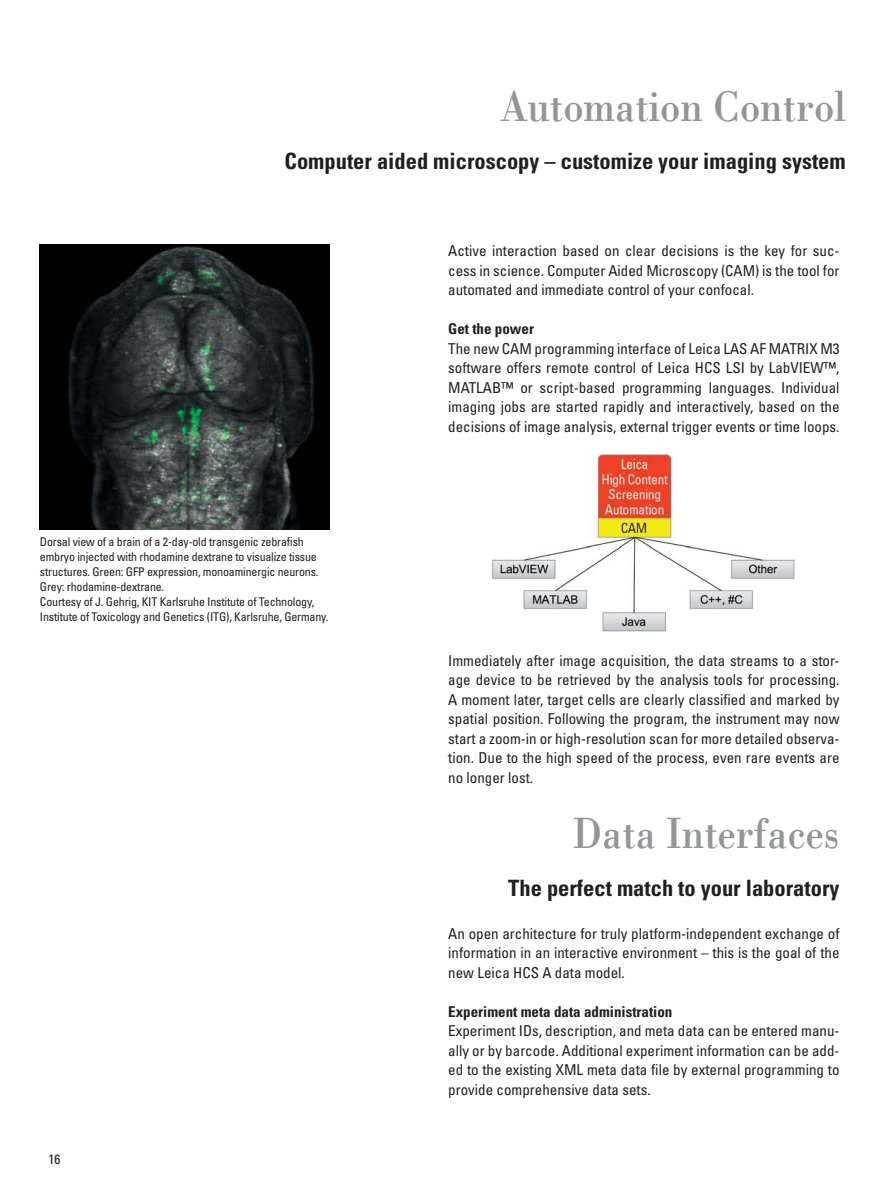
<style>
.page{position:relative;width:888px;height:1186px;background:#fff}
.page>*{position:absolute;margin:0;border:0;box-sizing:border-box;transform-origin:0 0}
.t1{font:45px "Leicana";color:#939598}
.t2{font:700 condensed 22.5px "Univers LT Std";color:#231f20}
.t3{font:condensed 15px/19.5px "Univers LT Std";color:#231f20;text-align:justify}
.t4{font:700 condensed 15px "Univers LT Std";color:#231f20}
.t5{font:condensed 13.5px "Univers LT Std";color:#231f20}
.t6{font:condensed 12px/15px "Univers LT Std";letter-spacing:-.015em;color:#231f20}
</style>
<div class="page">
<img style="left:492px;top:452px;width:303px;height:180px">
<img style="left:40px;top:244px;width:289px;height:285px">
<h1 class="t1" style="left:500px;top:79px;width:347px">Automation Control</h1>
<h2 class="t2" style="left:284px;top:150px;width:563px">Computer aided microscopy – customize your imaging system</h2>
<p class="t6" style="left:40px;top:535px;width:290px">Dorsal view of a brain of a 2-day-old transgenic zebrafish embryo injected with rhodamine dextrane to visualize tissue structures. Green: GFP expression, monoaminergic neurons.<br>Grey: rhodamine-dextrane.<br>Courtesy of J. Gehrig, KIT Karlsruhe Institute of Technology, Institute of Toxicology and Genetics (ITG), Karlsruhe, Germany.</p>
<p class="t5" style="left:48px;top:1153px;width:13px">16</p>
<p class="t3" style="left:448px;top:242px;width:393px">Active interaction based on clear decisions is the key for suc&shy;cess in science. Computer Aided Microscopy (CAM) is the tool for automated and immediate control of your confocal.</p>
<p class="t4" style="left:448px;top:321px;width:87px">Get the power</p>
<p class="t3" style="left:448px;top:339px;width:393px">The new CAM programming interface of Leica LAS AF MATRIX M3 software offers remote control of Leica HCS LSI by LabVIEW™, MATLAB™ or script-based programming languages. Individual imaging jobs are started rapidly and interactively, based on the decisions of image analysis, external trigger events or time loops.</p>
<p class="t3" style="left:448px;top:651px;width:393px">Immediately after image acquisition, the data streams to a stor&shy;age device to be retrieved by the analysis tools for processing.<br>A moment later, target cells are clearly classified and marked by spatial position. Following the program, the instrument may now start a zoom-in or high-resolution scan for more detailed observa&shy;tion. Due to the high speed of the process, even rare events are no longer lost.</p>
<h1 class="t1" style="left:573px;top:805px;width:268px">Data Interfaces</h1>
<h2 class="t2" style="left:508px;top:877px;width:333px">The perfect match to your laboratory</h2>
<p class="t3" style="left:448px;top:924px;width:393px">An open architecture for truly platform-independent exchange of information in an interactive environment – this is the goal of the new Leica HCS A data model.</p>
<p class="t4" style="left:448px;top:1004px;width:226px">Experiment meta data administration</p>
<p class="t3" style="left:448px;top:1022px;width:393px">Experiment IDs, description, and meta data can be entered manu&shy;ally or by barcode. Additional experiment information can be add&shy;ed to the existing XML meta data file by external programming to provide comprehensive data sets.</p>
</div>
